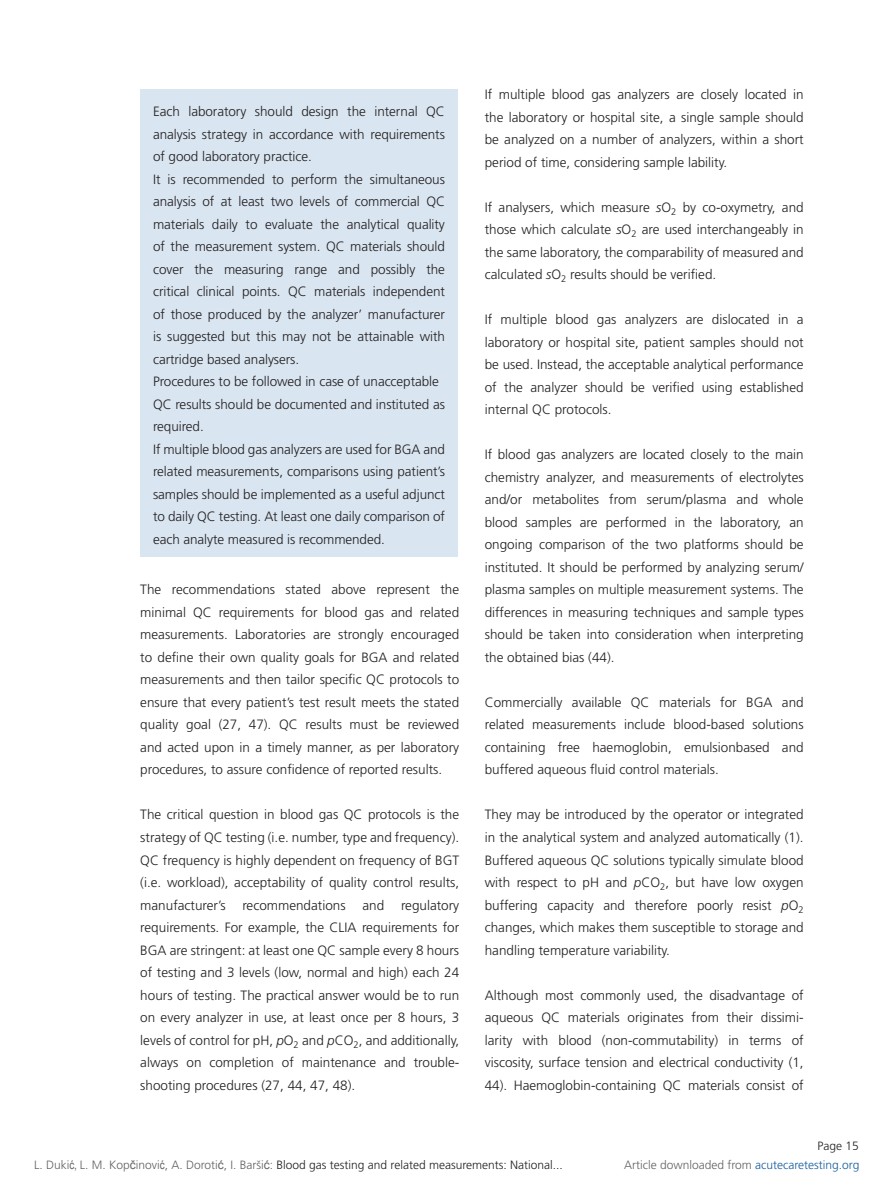
<style>
.page{position:relative;width:893px;height:1187px;background:#fff}
.page>*{position:absolute;margin:0;border:0;box-sizing:border-box;transform-origin:0 0}
.underoverskrift{font:300 13.5px/22.5px "Frutiger";color:#231f20;text-align:justify}
.Heading_article{font:300 12px "Frutiger";color:#231f20}
.Heading_article-2{font:300 12px "Frutiger";color:#636366}
.s1{font-style:italic}
.s2{color:#636366}
.s3{font-family:"Arial Narrow";font-weight:400;color:#636366}
.s4{font-family:"Arial";font-weight:400;color:#636366}
.s5{color:#175d9e}
</style>
<div class="page">
<div style="left:140px;top:89px;width:318px;height:467px;background:#d9e5f0"></div>
<p class="underoverskrift" style="left:153px;top:100px;width:293px">Each laboratory should design the internal QC analysis strategy in accordance with requirements of good laboratory practice.</p>
<p class="underoverskrift" style="left:153px;top:168px;width:293px">It is recommended to perform the simultaneous analysis of at least two levels of commercial QC materials daily to evaluate the analytical quality of the measurement system. QC materials should cover the measuring range and possibly the critical clinical points. QC materials independent of those produced by the analyzer’ manufacturer is suggested but this may not be attainable with cartridge based analysers.</p>
<p class="underoverskrift" style="left:153px;top:370px;width:287px">Procedures to be followed in case of unacceptable</p>
<p class="underoverskrift" style="left:153px;top:393px;width:293px">QC results should be documented and instituted as required.</p>
<p class="underoverskrift" style="left:153px;top:438px;width:293px">If multiple blood gas analyzers are used for BGA and related measurements, comparisons using patient’s samples should be implemented as a useful adjunct to daily QC testing. At least one daily comparison of each analyte measured is recommended.</p>
<p class="underoverskrift" style="left:140px;top:578px;width:320px">The recommendations stated above represent the minimal QC requirements for blood gas and related measurements. Laboratories are strongly encouraged to define their own quality goals for BGA and related measurements and then tailor specific QC protocols to ensure that every patient’s test result meets the stated quality goal (27, 47). QC results must be reviewed and acted upon in a timely manner, as per laboratory procedures, to assure confidence of reported results.</p>
<p class="underoverskrift" style="left:140px;top:803px;width:320px">The critical question in blood gas QC protocols is the strategy of QC testing (i.e. number, type and frequency).<br>QC frequency is highly dependent on frequency of BGT (i.e. workload), acceptability of quality control results, manufacturer’s recommendations and regulatory requirements. For example, the CLIA requirements for BGA are stringent: at least one QC sample every 8 hours of testing and 3 levels (low, normal and high) each 24 hours of testing. The practical answer would be to run on every analyzer in use, at least once per 8 hours, 3 levels of control for pH, <span class="s1">p</span>O<sub>2</sub> and <span class="s1">p</span>CO<sub>2</sub>, and additionally, always on completion of maintenance and trouble&shy;shooting procedures (27, 44, 47, 48).</p>
<p class="underoverskrift" style="left:485px;top:83px;width:320px">If multiple blood gas analyzers are closely located in the laboratory or hospital site, a single sample should be analyzed on a number of analyzers, within a short period of time, considering sample lability.</p>
<p class="underoverskrift" style="left:485px;top:196px;width:320px">If analysers, which measure <span class="s1">s</span>O<sub>2</sub> by co-oxymetry, and those which calculate <span class="s1">s</span>O<sub>2</sub> are used interchangeably in the same laboratory, the comparability of measured and calculated <span class="s1">s</span>O<sub>2</sub> results should be verified.</p>
<p class="underoverskrift" style="left:485px;top:308px;width:320px">If multiple blood gas analyzers are dislocated in a laboratory or hospital site, patient samples should not be used. Instead, the acceptable analytical performance of the analyzer should be verified using established internal QC protocols.</p>
<p class="underoverskrift" style="left:485px;top:443px;width:320px">If blood gas analyzers are located closely to the main chemistry analyzer, and measurements of electrolytes and/or metabolites from serum/plasma and whole blood samples are performed in the laboratory, an ongoing comparison of the two platforms should be instituted. It should be performed by analyzing serum/ plasma samples on multiple measurement systems. The differences in measuring techniques and sample types should be taken into consideration when interpreting the obtained bias (44).</p>
<p class="underoverskrift" style="left:485px;top:691px;width:320px">Commercially available QC materials for BGA and related measurements include blood-based solutions containing free haemoglobin, emulsionbased and buffered aqueous fluid control materials.</p>
<p class="underoverskrift" style="left:485px;top:803px;width:320px">They may be introduced by the operator or integrated in the analytical system and analyzed automatically (1).<br>Buffered aqueous QC solutions typically simulate blood with respect to pH and <span class="s1">p</span>CO<sub>2</sub>, but have low oxygen buffering capacity and therefore poorly resist <span class="s1">p</span>O<sub>2 </sub>changes, which makes them susceptible to storage and handling temperature variability.</p>
<p class="underoverskrift" style="left:485px;top:983px;width:320px">Although most commonly used, the disadvantage of aqueous QC materials originates from their dissimi&shy;larity with blood (non-commutability) in terms of viscosity, surface tension and electrical conductivity (1, 44). Haemoglobin-containing QC materials consist of</p>
<p class="Heading_article" style="left:817px;top:1139px;width:43px">Page 15</p>
<p class="Heading_article" style="left:34px;top:1158px;width:530px"><span class="s2">L. Duki</span><span class="s3">ć,</span> <span class="s2">L. M. Kop</span><span class="s4">č</span><span class="s2">inovi</span><span class="s3">ć</span><span class="s2">, A. Doroti</span><span class="s4">ć</span><span class="s2">, I. Barši</span><span class="s4">ć</span><span class="s2">:</span> Blood gas testing and related measurements: National...</p>
<p class="Heading_article-2" style="left:624px;top:1158px;width:237px">Article downloaded from <span class="s5">acutecaretesting.org</span></p>
</div>
